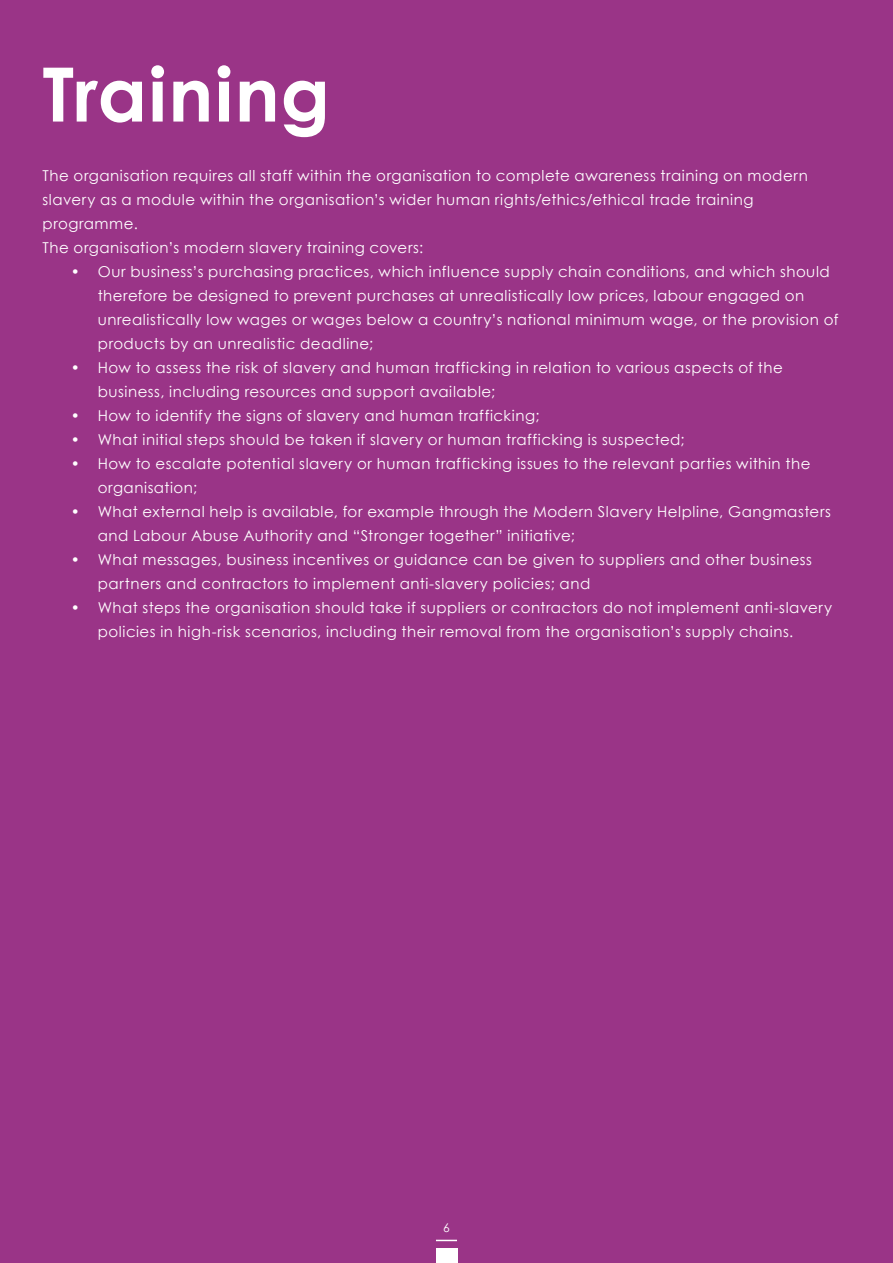
<style>
.page{position:relative;width:893px;height:1263px;background:#9a3487}
.page>*{position:absolute;margin:0;border:0;box-sizing:border-box;transform-origin:0 0}
.t1{font:700 75px "Century Gothic";letter-spacing:.02em;color:#fff}
.t2{font:15px/24px "Century Gothic";letter-spacing:.035em;color:#fff}
.t3{font:12px "Century Gothic";color:#fff}
</style>
<div class="page">
<svg style="left:436px;top:1240px;width:21px;height:1px"></svg>
<div style="left:436px;top:1249px;width:21px;height:14px;background:#fff"></div>
<h1 class="t1" style="left:43px;top:37px;width:289px">Training</h1>
<p class="t2" style="left:43px;top:163px;width:767px">The organisation requires all staff within the organisation to complete awareness training on modern slavery as a module within the organisation’s wider human rights/ethics/ethical trade training programme.<br>The organisation’s modern slavery training covers:</p>
<p class="t2" style="left:98px;top:259px;width:742px;text-indent:-27px">• Our business’s purchasing practices, which influence supply chain conditions, and which should therefore be designed to prevent purchases at unrealistically low prices, labour engaged on unrealistically low wages or wages below a country’s national minimum wage, or the provision of products by an unrealistic deadline;</p>
<p class="t2" style="left:98px;top:355px;width:686px;text-indent:-27px">• How to assess the risk of slavery and human trafficking in relation to various aspects of the business, including resources and support available;</p>
<p class="t2" style="left:71px;top:403px;width:470px">• How to identify the signs of slavery and human trafficking;</p>
<p class="t2" style="left:71px;top:427px;width:615px">• What initial steps should be taken if slavery or human trafficking is suspected;</p>
<p class="t2" style="left:98px;top:451px;width:714px;text-indent:-27px">• How to escalate potential slavery or human trafficking issues to the relevant parties within the organisation;</p>
<p class="t2" style="left:98px;top:499px;width:735px;text-indent:-27px">• What external help is available, for example through the Modern Slavery Helpline, Gangmasters and Labour Abuse Authority and “Stronger together” initiative;</p>
<p class="t2" style="left:98px;top:547px;width:716px;text-indent:-27px">• What messages, business incentives or guidance can be given to suppliers and other business partners and contractors to implement anti-slavery policies; and</p>
<p class="t2" style="left:98px;top:595px;width:736px;text-indent:-27px">• What steps the organisation should take if suppliers or contractors do not implement anti-slavery policies in high-risk scenarios, including their removal from the organisation’s supply chains.</p>
<p class="t3" style="left:443px;top:1219px;width:8px">6</p>
</div>
